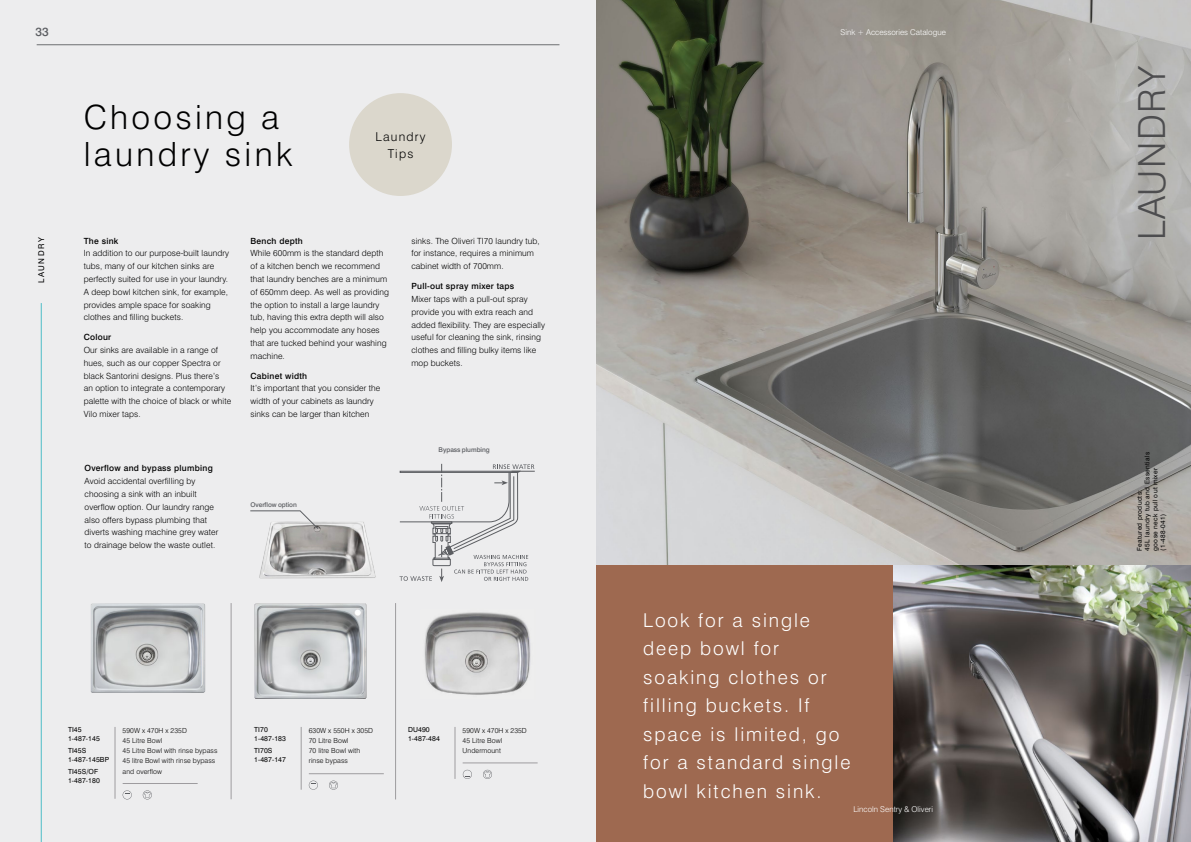
<style>
.page{position:relative;width:1191px;height:842px;background:#fff}
.page>*{position:absolute;margin:0;border:0;box-sizing:border-box;transform-origin:0 0}
.t1{font:300 37.4px "Swiss 721 BT";letter-spacing:.04em;color:#4d4d4f}
.t2{font:300 33.4px/36.4px "Swiss 721 BT";letter-spacing:.1em;color:#000}
.t3{font:300 19.1px/28.5px "Swiss 721 BT";letter-spacing:.1em;color:#fff}
.t4{font:300 12.3px/17.6px "Swiss 721 BT";letter-spacing:.1em;color:#000;text-align:center}
.t5{font:500 12px "Swiss 721 BT";color:#5c5e62}
.t6{font:300 8.5px/12.8px "Swiss 721 BT";letter-spacing:.01em;color:#000}
.t7{font:500 8.5px "Swiss 721 BT";letter-spacing:.03em;color:#000}
.t8{font:300 8px "Swiss 721 BT";color:#fff}
.t9{font:8px "Swiss 721 BT";letter-spacing:.2em;color:#000}
.t10{font:300 7px/10.3px "Swiss 721 BT";letter-spacing:.01em;color:#000}
.t11{font:7px/9px "Swiss 721 BT";letter-spacing:.01em;color:#000}
.t12{font:6.5px/7.8px "Swiss 721 BT";letter-spacing:.05em;color:#000}
.t13{font:500 6.5px "Swiss 721 BT";letter-spacing:-.005em;color:#5c5e62}
</style>
<div class="page">
<img style="left:595px;top:0;width:596px;height:565px">
<div style="left:596px;top:565px;width:297px;height:277px;background:#9e6950"></div>
<img style="left:893px;top:565px;width:298px;height:277px">
<div style="left:0;top:0;width:595px;height:842px;background:#ededee"></div>
<div style="left:349px;top:93px;width:103px;height:103px;background:#dbd7cc;border-radius:50%"></div>
<hr style="left:41px;top:303px;width:1px;height:539px;background:#4dbdc7">
<hr style="left:231px;top:603px;width:1px;height:196px;background:#9e9c9f">
<hr style="left:395px;top:603px;width:1px;height:196px;background:#9e9c9f">
<img style="left:91px;top:603px;width:114px;height:90px">
<img style="left:254px;top:603px;width:112px;height:96px">
<svg style="left:309px;top:781px;width:9px;height:9px"></svg>
<svg style="left:329px;top:781px;width:9px;height:9px"></svg>
<img style="left:424px;top:612px;width:107px;height:83px">
<img style="left:259px;top:522px;width:117px;height:56px">
<svg style="left:399px;top:464px;width:136px;height:118px"></svg>
<svg style="left:250px;top:510px;width:68px;height:19px"></svg>
<hr style="left:309px;top:773px;width:75px;height:1px;background:#9e9c9f">
<hr style="left:462px;top:763px;width:75px;height:1px;background:#9e9c9f">
<hr style="left:115px;top:727px;width:1px;height:72px;background:#9e9c9f">
<hr style="left:301px;top:727px;width:1px;height:63px;background:#9e9c9f">
<hr style="left:455px;top:727px;width:1px;height:52px;background:#9e9c9f">
<svg style="left:123px;top:790px;width:9px;height:9px"></svg>
<svg style="left:143px;top:790px;width:9px;height:9px"></svg>
<hr style="left:123px;top:783px;width:75px;height:1px;background:#9e9c9f">
<svg style="left:483px;top:770px;width:9px;height:9px"></svg>
<svg style="left:463px;top:770px;width:9px;height:9px"></svg>
<hr style="left:37px;top:45px;width:522px;height:1px;background:#6d6e71">
<h3 class="t5" style="left:35px;top:25px;width:15px">33</h3>
<p class="t9" style="left:36px;top:283px;width:48px;rotate:-90deg">LAUNDRY</p>
<h2 class="t2" style="left:84px;top:99px;width:210px">Choosing a laundry sink</h2>
<h3 class="t4" style="left:375px;top:127px;width:52px">Laundry<br>Tips</h3>
<p class="t7" style="left:84px;top:235px;width:36px">The sink</p>
<p class="t6" style="left:84px;top:247px;width:147px">In addition to our purpose-built laundry tubs, many of our kitchen sinks are perfectly suited for use in your laundry.<br>A deep bowl kitchen sink, for example, provides ample space for soaking clothes and filling buckets.</p>
<p class="t7" style="left:84px;top:332px;width:29px">Colour</p>
<p class="t6" style="left:84px;top:344px;width:149px">Our sinks are available in a range of hues, such as our copper Spectra or black Santorini designs. Plus there’s<br>an option to integrate a contemporary palette with the choice of black or white Vilo mixer taps.</p>
<p class="t7" style="left:85px;top:463px;width:130px">Overflow and bypass plumbing</p>
<p class="t6" style="left:85px;top:475px;width:135px">Avoid accidental overfilling by choosing a sink with an inbuilt overflow option. Our laundry range also offers bypass plumbing that diverts washing machine grey water to drainage below the waste outlet.</p>
<p class="t7" style="left:250px;top:235px;width:54px">Bench depth</p>
<p class="t6" style="left:250px;top:247px;width:140px">While 600mm is the standard depth of a kitchen bench we recommend that laundry benches are a minimum of 650mm deep. As well as providing the option to install a large laundry tub, having this extra depth will also help you accommodate any hoses that are tucked behind your washing machine.</p>
<p class="t7" style="left:250px;top:370px;width:58px">Cabinet width</p>
<p class="t6" style="left:250px;top:382px;width:131px">It’s important that you consider the width of your cabinets as laundry sinks can be larger than kitchen</p>
<p class="t13" style="left:250px;top:501px;width:48px">Overflow option</p>
<p class="t6" style="left:411px;top:234px;width:130px">sinks. The Oliveri TI70 laundry tub, for instance, requires a minimum cabinet width of 700mm.</p>
<p class="t7" style="left:411px;top:281px;width:104px">Pull-out spray mixer taps</p>
<p class="t6" style="left:411px;top:292px;width:135px">Mixer taps with a pull-out spray provide you with extra reach and added flexibility. They are especially useful for cleaning the sink, rinsing clothes and filling bulky items like mop buckets.</p>
<p class="t13" style="left:438px;top:446px;width:53px">Bypass plumbing</p>
<p class="t11" style="left:68px;top:725px;width:33px">TI45<br>1-487-145</p>
<p class="t11" style="left:68px;top:746px;width:43px">TI45S<br>1-487-145BP</p>
<p class="t11" style="left:68px;top:767px;width:33px">TI45S/OF<br>1-487-180</p>
<p class="t11" style="left:254px;top:725px;width:33px">TI70<br>1-487-183</p>
<p class="t11" style="left:254px;top:746px;width:33px">TI70S<br>1-487-147</p>
<p class="t11" style="left:408px;top:725px;width:33px">DU490<br>1-487-484</p>
<p class="t10" style="left:123px;top:725px;width:96px">590W x 470H x 235D<br>45 Litre Bowl<br>45 Litre Bowl with rinse bypass<br>45 litre Bowl with rinse bypass and overflow</p>
<p class="t10" style="left:309px;top:725px;width:66px">630W x 550H x 305D<br>70 Litre Bowl<br>70 litre Bowl with rinse bypass</p>
<p class="t10" style="left:462px;top:725px;width:66px">590W x 470H x 235D<br>45 Litre Bowl<br>Undermount</p>
<p class="t8" style="left:840px;top:27px;width:107px">Sink + Accessories Catalogue</p>
<h3 class="t3" style="left:643px;top:606px;width:209px">Look for a single deep bowl for soaking clothes or filling buckets. If space is limited, go for a standard single bowl kitchen sink.</h3>
<p class="t8" style="left:853px;top:805px;width:81px">Lincoln Sentry &amp; Oliveri</p>
<h1 class="t1" style="left:1128px;top:240px;width:176px;rotate:-90deg">LAUNDRY</h1>
<p class="t12" style="left:1135px;top:551px;width:100px;rotate:-90deg">Featured products:<br>45L laundry tub and Essentials goose neck pull out mixer (1-488-041)</p>
</div>
